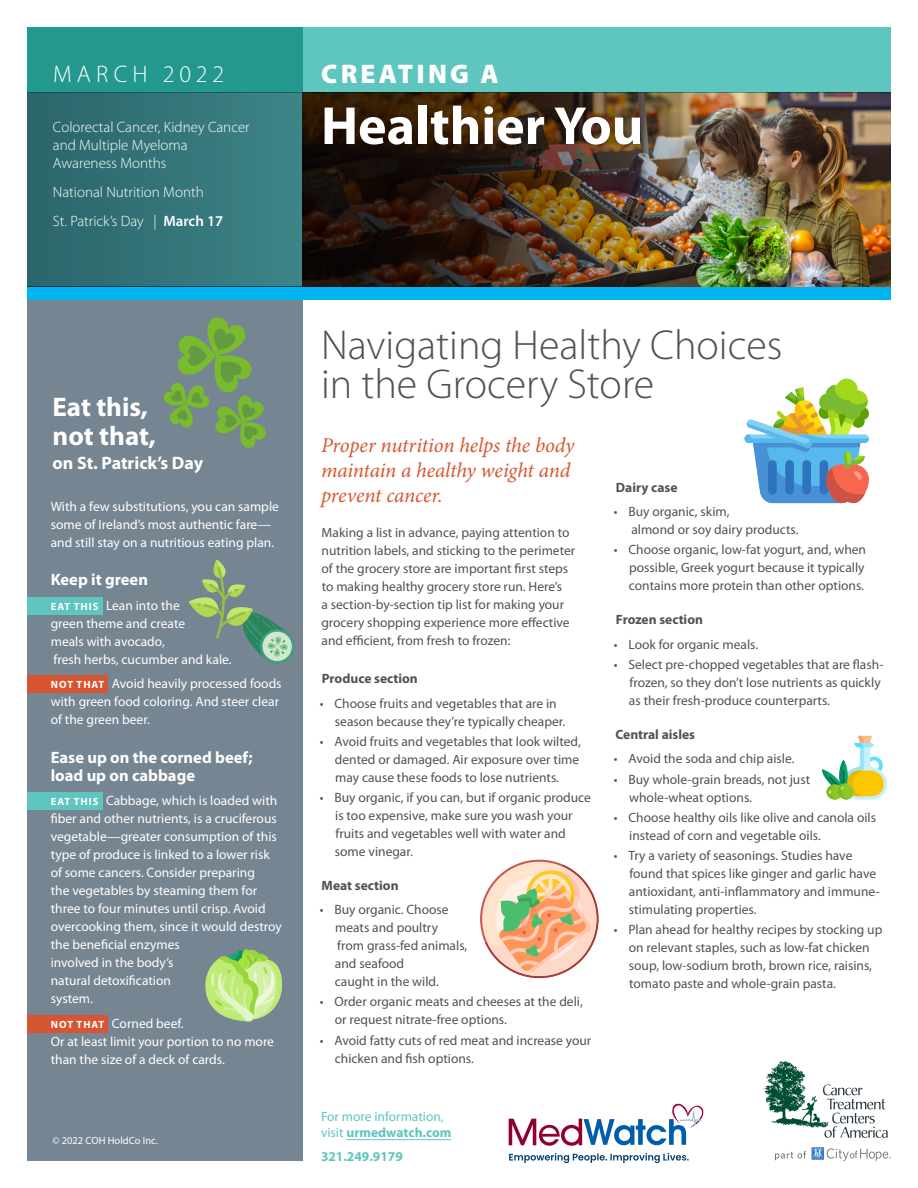
<style>
.page{position:relative;width:918px;height:1188px;background:#fff}
.page>*{position:absolute;margin:0;border:0;box-sizing:border-box;transform-origin:0 0}
.t1{font:700 54px "Myriad Pro";color:#fff}
.t2{font:300 42px/39px "Myriad Pro";color:#515254}
.t3{font:700 27px/28.8px "Myriad Pro";color:#fff}
.t4{font:900 27px "Myriad Pro";letter-spacing:.12em;color:#fff}
.t5{font:300 24px "Myriad Pro";letter-spacing:.205em;color:#fff}
.t6{font:italic 21px/25.2px "Minion Pro";letter-spacing:-.01em;color:#d75532}
.t7{font:700 18px "Myriad Pro";color:#fff}
.t8{font:700 16.5px/18px "Myriad Pro";color:#fff}
.t9{font:300 15px/28.8px "Myriad Pro";color:#fff}
.t10{font:13.5px/18px "Myriad Pro";color:#515254}
.t11{font:13.5px/18px "Myriad Pro";color:#fff}
.t12{font:700 13.5px "Myriad Pro";color:#515254}
.t13{font:13.5px/16.4px "Myriad Pro";color:#5fc5bf}
.t14{font:700 13.5px "Myriad Pro";color:#5fc5bf}
.t15{font:10.5px "Myriad Pro";color:#fff}
.s1{font-weight:600}
.s2{font-weight:700;font-size:10.5px}
.s3{font-weight:700}
</style>
<div class="page">
<svg style="left:763px;top:1061px;width:125px;height:77px"></svg>
<svg style="left:812px;top:1147px;width:79px;height:14px"></svg>
<svg style="left:775px;top:1151px;width:31px;height:9px"></svg>
<hr style="left:346px;top:1139px;width:106px;height:1px;background:#5fc5bf">
<svg style="left:509px;top:1153px;width:180px;height:10px"></svg>
<svg style="left:509px;top:1103px;width:195px;height:43px"></svg>
<div style="left:27px;top:287px;width:276px;height:874px;background:#758591"></div>
<img style="left:674px;top:93px;width:217px;height:194px">
<img style="left:27px;top:93px;width:647px;height:194px">
<div style="left:27px;top:287px;width:864px;height:13px;background:#00b5ef"></div>
<svg style="left:27px;top:27px;width:864px;height:66px;background:#4bb4ad"></svg>
<div style="left:317px;top:98px;width:330px;height:54px;background:#000;opacity:.26"></div>
<svg style="left:183px;top:122px;width:6px;height:6px"></svg>
<svg style="left:205px;top:949px;width:77px;height:73px"></svg>
<svg style="left:745px;top:378px;width:124px;height:125px"></svg>
<svg style="left:485px;top:864px;width:114px;height:115px"></svg>
<svg style="left:189px;top:560px;width:106px;height:104px"></svg>
<svg style="left:822px;top:736px;width:65px;height:64px"></svg>
<div style="left:27px;top:597px;width:76px;height:18px;background:#5fc5bf"></div>
<div style="left:27px;top:792px;width:76px;height:18px;background:#5fc5bf"></div>
<div style="left:27px;top:676px;width:81px;height:17px;background:#d75532"></div>
<div style="left:27px;top:1015px;width:81px;height:18px;background:#d75532"></div>
<svg style="left:163px;top:317px;width:103px;height:131px"></svg>
<h3 class="t5" style="left:53px;top:61px;width:172px">MARCH 2022</h3>
<h3 class="t4" style="left:321px;top:58px;width:179px">CREATING A</h3>
<p class="t9" style="left:53px;top:119px;width:198px;line-height:18px">Colorectal Cancer, Kidney Cancer and Multiple Myeloma</p>
<h1 class="t1" style="left:321px;top:91px;width:324px">Healthier You</h1>
<p class="t9" style="left:53px;top:149px;width:172px">Awareness Months<br>National Nutrition Month<br>St. Patrick’s Day | <span class="s1">March 17</span></p>
<h3 class="t3" style="left:53px;top:391px;width:105px">Eat this, not that,</h3>
<h3 class="t7" style="left:53px;top:451px;width:152px">on St. Patrick’s Day</h3>
<p class="t11" style="left:51px;top:497px;width:230px">With a few substitutions, you can sample some of Ireland’s most authentic fare— and still stay on a nutritious eating plan.</p>
<p class="t8" style="left:51px;top:570px;width:99px">Keep it green</p>
<p class="t11" style="left:51px;top:596px;width:182px"><span class="s2">EAT THIS</span> Lean into the<br>green theme and create<br>meals with avocado,<br>fresh herbs, cucumber and kale.</p>
<p class="t11" style="left:51px;top:675px;width:232px"><span class="s2">NOT THAT</span> Avoid heavily processed foods with green food coloring. And steer clear of the green beer.</p>
<p class="t8" style="left:51px;top:748px;width:204px">Ease up on the corned beef; load up on cabbage</p>
<p class="t11" style="left:51px;top:792px;width:233px"><span class="s2">EAT THIS</span> Cabbage, which is loaded with fiber and other nutrients, is a cruciferous vegetable—greater consumption of this type of produce is linked to a lower risk of some cancers. Consider preparing<br>the vegetables by steaming them for three to four minutes until crisp. Avoid overcooking them, since it would destroy the beneficial enzymes<br>involved in the body’s<br>natural detoxification<br>system.</p>
<p class="t11" style="left:51px;top:1014px;width:225px"><span class="s2">NOT THAT</span> Corned beef.<br>Or at least limit your portion to no more than the size of a deck of cards.</p>
<p class="t15" style="left:52px;top:1134px;width:107px">© 2022 COH HoldCo Inc.</p>
<h2 class="t2" style="left:321px;top:326px;width:463px">Navigating Healthy Choices in the Grocery Store</h2>
<h3 class="t6" style="left:321px;top:432px;width:255px">Proper nutrition helps the body maintain a healthy weight and prevent cancer.</h3>
<p class="t10" style="left:321px;top:523px;width:255px">Making a list in advance, paying attention to nutrition labels, and sticking to the perimeter of the grocery store are important first steps to making healthy grocery store run. Here’s<br>a section-by-section tip list for making your grocery shopping experience more effective and efficient, from fresh to frozen:</p>
<p class="t12" style="left:322px;top:669px;width:97px">Produce section</p>
<p class="t10" style="left:335px;top:694px;width:232px;text-indent:-15px">• Choose fruits and vegetables that are in season because they’re typically cheaper.</p>
<p class="t10" style="left:335px;top:732px;width:247px;text-indent:-15px">• Avoid fruits and vegetables that look wilted, dented or damaged. Air exposure over time may cause these foods to lose nutrients.</p>
<p class="t10" style="left:335px;top:788px;width:258px;text-indent:-15px">• Buy organic, if you can, but if organic produce is too expensive, make sure you wash your fruits and vegetables well with water and some vinegar.</p>
<p class="t12" style="left:322px;top:876px;width:78px">Meat section</p>
<p class="t10" style="left:335px;top:901px;width:134px;text-indent:-15px">• Buy organic. Choose meats and poultry from grass-fed animals, and seafood<br>caught in the wild.</p>
<p class="t10" style="left:335px;top:993px;width:250px;text-indent:-15px">• Order organic meats and cheeses at the deli, or request nitrate-free options.</p>
<p class="t10" style="left:335px;top:1031px;width:258px;text-indent:-15px">• Avoid fatty cuts of red meat and increase your chicken and fish options.</p>
<p class="t13" style="left:321px;top:1108px;width:132px">For more information, visit <span class="s3">urmedwatch.com</span></p>
<p class="t14" style="left:321px;top:1148px;width:83px">321.249.9179</p>
<p class="t12" style="left:616px;top:478px;width:63px">Dairy case</p>
<p class="t10" style="left:631px;top:503px;width:169px;text-indent:-17px">• Buy organic, skim,<br>almond or soy dairy products.</p>
<p class="t10" style="left:629px;top:541px;width:239px;text-align:justify;text-indent:-15px">• Choose organic, low-fat yogurt, and, when possible, Greek yogurt because it typically contains more protein than other options.</p>
<p class="t12" style="left:616px;top:611px;width:89px">Frozen section</p>
<p class="t10" style="left:614px;top:635px;width:146px">• Look for organic meals.</p>
<p class="t10" style="left:629px;top:655px;width:256px;text-indent:-15px">• Select pre-chopped vegetables that are flash&shy;frozen, so they don’t lose nutrients as quickly as their fresh-produce counterparts.</p>
<p class="t12" style="left:615px;top:725px;width:81px">Central aisles</p>
<p class="t10" style="left:614px;top:750px;width:182px">• Avoid the soda and chip aisle.</p>
<p class="t10" style="left:629px;top:770px;width:183px;text-indent:-15px">• Buy whole-grain breads, not just whole-wheat options.</p>
<p class="t10" style="left:629px;top:808px;width:248px;text-indent:-15px">• Choose healthy oils like olive and canola oils instead of corn and vegetable oils.</p>
<p class="t10" style="left:629px;top:846px;width:252px;text-indent:-15px">• Try a variety of seasonings. Studies have found that spices like ginger and garlic have antioxidant, anti-inflammatory and immune&shy;stimulating properties.</p>
<p class="t10" style="left:629px;top:920px;width:255px;text-indent:-15px">• Plan ahead for healthy recipes by stocking up on relevant staples, such as low-fat chicken soup, low-sodium broth, brown rice, raisins, tomato paste and whole-grain pasta.</p>
</div>
